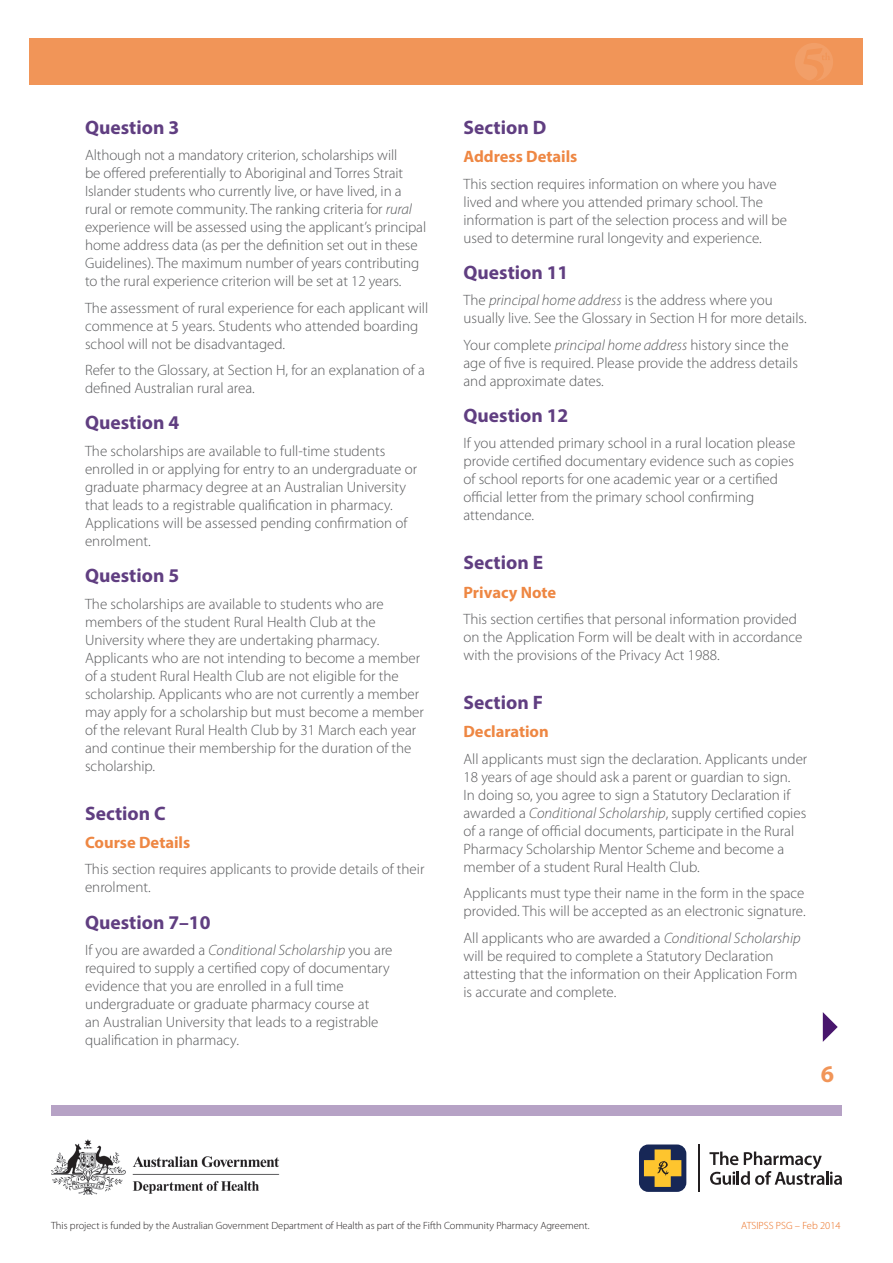
<style>
.page{position:relative;width:893px;height:1263px;background:#fff}
.page>*{position:absolute;margin:0;border:0;box-sizing:border-box;transform-origin:0 0}
.t1{font:700 24px "Myriad Pro";color:#f19558}
.t2{font:700 19.5px "Myriad Pro";color:#603e81}
.t3{font:700 16.5px "Myriad Pro";color:#ee8743}
.t4{font:300 15px/18px "Myriad Pro";color:#57585a}
.t5{font:300 10.5px "Myriad Pro";color:#231f20}
.t6{font:300 10.5px "Myriad Pro";color:#ea6d1f}
.s1{font-style:italic}
</style>
<div class="page">
<div style="left:30px;top:38px;width:833px;height:47px;background:#f19558"></div>
<img style="left:51px;top:1140px;width:229px;height:55px">
<svg style="left:709px;top:1151px;width:133px;height:34px"></svg>
<hr style="left:698px;top:1144px;width:1px;height:48px;background:#231f20">
<div style="left:639px;top:1144px;width:47px;height:48px;background:#172756;border-radius:9px"></div>
<svg style="left:644px;top:1149px;width:37px;height:38px"></svg>
<div style="left:51px;top:1106px;width:791px;height:10px;background:#b6a2c5"></div>
<svg style="left:823px;top:1012px;width:15px;height:30px"></svg>
<svg style="left:795px;top:43px;width:38px;height:38px"></svg>
<h2 class="t2" style="left:85px;top:114px;width:96px">Question 3</h2>
<p class="t4" style="left:85px;top:146px;width:343px">Although not a mandatory criterion, scholarships will<br>be offered preferentially to Aboriginal and Torres Strait Islander students who currently live, or have lived, in a rural or remote community. The ranking criteria for <span class="s1">rural </span>experience will be assessed using the applicant’s principal home address data (as per the definition set out in these Guidelines). The maximum number of years contributing to the rural experience criterion will be set at 12 years.</p>
<p class="t4" style="left:85px;top:299px;width:345px">The assessment of rural experience for each applicant will commence at 5 years. Students who attended boarding school will not be disadvantaged.</p>
<p class="t4" style="left:85px;top:361px;width:341px">Refer to the Glossary, at Section H, for an explanation of a defined Australian rural area.</p>
<h2 class="t2" style="left:85px;top:410px;width:96px">Question 4</h2>
<p class="t4" style="left:85px;top:442px;width:334px">The scholarships are available to full-time students enrolled in or applying for entry to an undergraduate or graduate pharmacy degree at an Australian University that leads to a registrable qualification in pharmacy.<br>Applications will be assessed pending confirmation of enrolment.</p>
<h2 class="t2" style="left:85px;top:563px;width:96px">Question 5</h2>
<p class="t4" style="left:85px;top:595px;width:340px">The scholarships are available to students who are members of the student Rural Health Club at the University where they are undertaking pharmacy.<br>Applicants who are not intending to become a member of a student Rural Health Club are not eligible for the scholarship. Applicants who are not currently a member may apply for a scholarship but must become a member of the relevant Rural Health Club by 31 March each year and continue their membership for the duration of the scholarship.</p>
<h2 class="t2" style="left:85px;top:800px;width:82px">Section C</h2>
<p class="t3" style="left:85px;top:831px;width:107px">Course Details</p>
<p class="t4" style="left:85px;top:860px;width:341px">This section requires applicants to provide details of their enrolment.</p>
<h2 class="t2" style="left:85px;top:909px;width:127px">Question 7–10</h2>
<p class="t4" style="left:85px;top:941px;width:309px">If you are awarded a <span class="s1">Conditional Scholarship</span> you are required to supply a certified copy of documentary evidence that you are enrolled in a full time undergraduate or graduate pharmacy course at<br>an Australian University that leads to a registrable qualification in pharmacy.</p>
<h2 class="t2" style="left:463px;top:114px;width:84px">Section D</h2>
<p class="t3" style="left:463px;top:146px;width:115px">Address Details</p>
<p class="t4" style="left:463px;top:175px;width:325px">This section requires information on where you have lived and where you attended primary school. The information is part of the selection process and will be used to determine rural longevity and experience.</p>
<h2 class="t2" style="left:463px;top:259px;width:106px">Question 11</h2>
<p class="t4" style="left:463px;top:291px;width:345px">The <span class="s1">principal home address</span> is the address where you usually live. See the Glossary in Section H for more details.</p>
<p class="t4" style="left:463px;top:336px;width:336px">Your complete <span class="s1">principal home address</span> history since the age of five is required. Please provide the address details and approximate dates.</p>
<h2 class="t2" style="left:463px;top:403px;width:106px">Question 12</h2>
<p class="t4" style="left:463px;top:435px;width:333px">If you attended primary school in a rural location please provide certified documentary evidence such as copies of school reports for one academic year or a certified official letter from the primary school confirming attendance.</p>
<h2 class="t2" style="left:463px;top:550px;width:81px">Section E</h2>
<p class="t3" style="left:463px;top:581px;width:94px">Privacy Note</p>
<p class="t4" style="left:463px;top:610px;width:340px">This section certifies that personal information provided on the Application Form will be dealt with in accordance with the provisions of the Privacy Act 1988.</p>
<h2 class="t2" style="left:463px;top:690px;width:81px">Section F</h2>
<p class="t3" style="left:463px;top:721px;width:87px">Declaration</p>
<p class="t4" style="left:463px;top:750px;width:345px">All applicants must sign the declaration. Applicants under 18 years of age should ask a parent or guardian to sign.<br>In doing so, you agree to sign a Statutory Declaration if awarded a <span class="s1">Conditional Scholarship</span>, supply certified copies of a range of official documents, participate in the Rural Pharmacy Scholarship Mentor Scheme and become a member of a student Rural Health Club.</p>
<p class="t4" style="left:463px;top:885px;width:344px">Applicants must type their name in the form in the space provided. This will be accepted as an electronic signature.</p>
<p class="t4" style="left:463px;top:929px;width:339px">All applicants who are awarded a <span class="s1">Conditional Scholarship </span>will be required to complete a Statutory Declaration attesting that the information on their Application Form is accurate and complete.</p>
<h1 class="t1" style="left:821px;top:1058px;width:15px">6</h1>
<p class="t5" style="left:51px;top:1220px;width:540px">This project is funded by the Australian Government Department of Health as part of the Fifth Community Pharmacy Agreement.</p>
<p class="t6" style="left:741px;top:1220px;width:101px">ATSIPSS PSG – Feb 2014</p>
</div>
